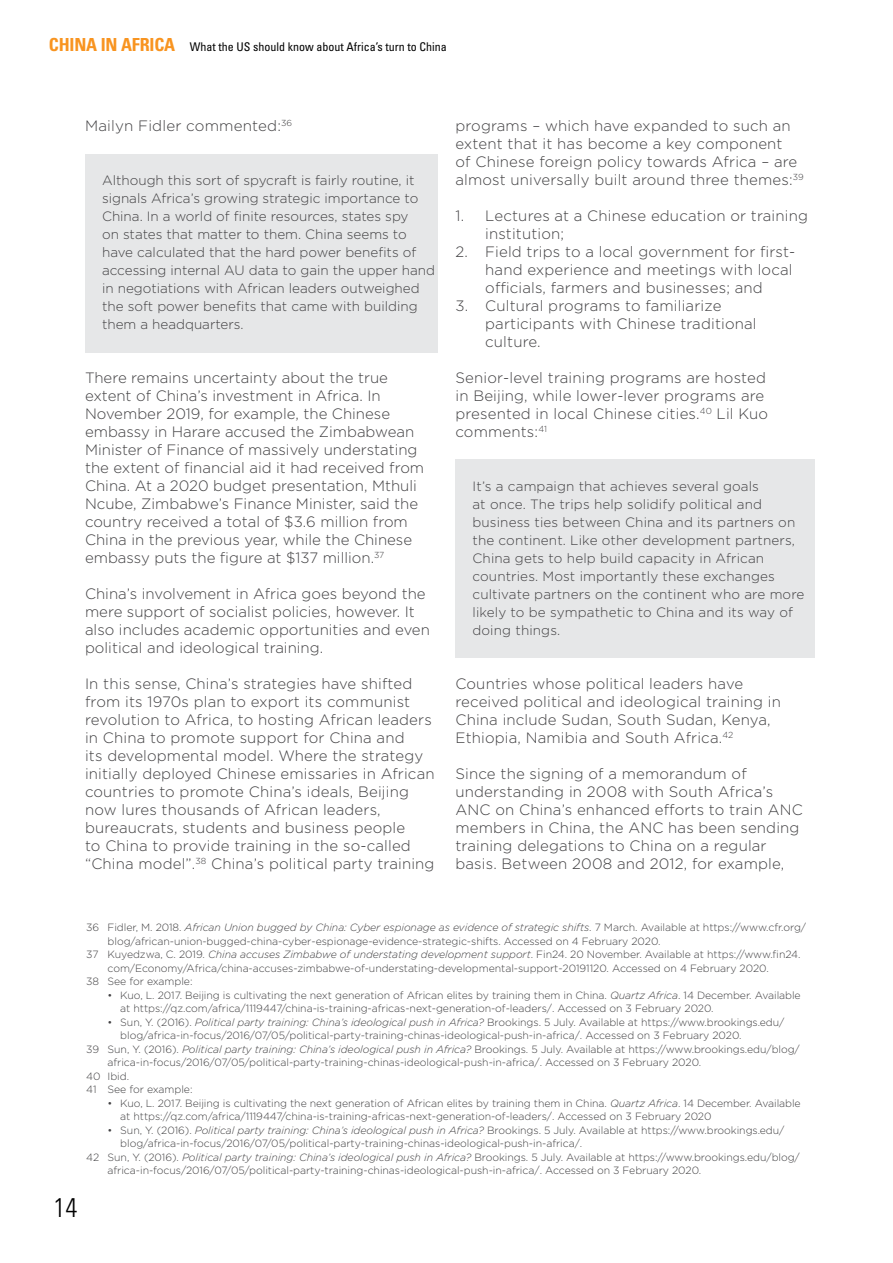
<style>
.page{position:relative;width:893px;height:1263px;background:#fff}
.page>*{position:absolute;margin:0;border:0;box-sizing:border-box;transform-origin:0 0}
.t1{font:300 condensed 27px "Univers LT Std";color:#000}
.t2{font:300 15px/18px "Gotham";letter-spacing:.01em;color:#414042}
.t3{font:300 13.5px/18px "Gotham";color:#414042}
.t4{font:condensed 12px "Univers LT Std";color:#000}
.t5{font:300 10.5px/13.5px "Gotham";letter-spacing:-.005em;color:#414042}
.t6{font:italic 300 10.5px "Gotham";letter-spacing:-.005em;color:#414042}
.s1{font-weight:700;font-size:18px;color:#f89420}
.s2{font-style:normal}
.s3{font-style:italic}
</style>
<div class="page">
<div style="left:455px;top:459px;width:360px;height:199px;background:#e6e7e8"></div>
<div style="left:85px;top:154px;width:352px;height:199px;background:#e6e7e8"></div>
<p class="t4" style="left:49px;top:39px;width:400px"><span class="s1">CHINA IN AFRICA</span> What the US should know about Africa’s turn to China</p>
<p class="t2" style="left:85px;top:116px;width:209px">Mailyn Fidler commented:<sup>36</sup></p>
<p class="t3" style="left:102px;top:171px;width:334px">Although this sort of spycraft is fairly routine, it signals Africa’s growing strategic importance to China. In a world of finite resources, states spy<br>on states that matter to them. China seems to have calculated that the hard power benefits of accessing internal AU data to gain the upper hand in negotiations with African leaders outweighed the soft power benefits that came with building them a headquarters.</p>
<p class="t2" style="left:85px;top:368px;width:341px">There remains uncertainty about the true extent of China’s investment in Africa. In November 2019, for example, the Chinese embassy in Harare accused the Zimbabwean Minister of Finance of massively understating the extent of financial aid it had received from China. At a 2020 budget presentation, Mthuli Ncube, Zimbabwe’s Finance Minister, said the country received a total of $3.6 million from China in the previous year, while the Chinese embassy puts the figure at $137 million.<sup>37</sup></p>
<p class="t2" style="left:85px;top:584px;width:346px">China’s involvement in Africa goes beyond the mere support of socialist policies, however. It also includes academic opportunities and even political and ideological training.</p>
<p class="t2" style="left:85px;top:674px;width:351px">In this sense, China’s strategies have shifted from its 1970s plan to export its communist revolution to Africa, to hosting African leaders in China to promote support for China and<br>its developmental model. Where the strategy initially deployed Chinese emissaries in African countries to promote China’s ideals, Beijing now lures thousands of African leaders, bureaucrats, students and business people<br>to China to provide training in the so-called “China model”.<sup>38</sup> China’s political party training</p>
<p class="t2" style="left:455px;top:116px;width:350px">programs – which have expanded to such an extent that it has become a key component<br>of Chinese foreign policy towards Africa – are almost universally built around three themes:<sup>39</sup></p>
<p class="t2" style="left:485px;top:206px;width:324px;text-indent:-30px">1. Lectures at a Chinese education or training institution;</p>
<p class="t2" style="left:485px;top:242px;width:312px;text-indent:-30px">2. Field trips to a local government for first&shy;hand experience and meetings with local officials, farmers and businesses; and</p>
<p class="t2" style="left:485px;top:296px;width:273px;text-indent:-30px">3. Cultural programs to familiarize participants with Chinese traditional culture.</p>
<p class="t2" style="left:455px;top:368px;width:314px">Senior-level training programs are hosted in Beijing, while lower-lever programs are presented in local Chinese cities.<sup>40</sup> Lil Kuo comments:<sup>41</sup></p>
<p class="t3" style="left:472px;top:477px;width:333px">It’s a campaign that achieves several goals<br>at once. The trips help solidify political and business ties between China and its partners on the continent. Like other development partners, China gets to help build capacity in African countries. Most importantly these exchanges cultivate partners on the continent who are more likely to be sympathetic to China and its way of doing things.</p>
<p class="t2" style="left:455px;top:674px;width:327px">Countries whose political leaders have received political and ideological training in China include Sudan, South Sudan, Kenya, Ethiopia, Namibia and South Africa.<sup>42</sup></p>
<p class="t2" style="left:455px;top:764px;width:349px">Since the signing of a memorandum of understanding in 2008 with South Africa’s ANC on China’s enhanced efforts to train ANC members in China, the ANC has been sending training delegations to China on a regular basis. Between 2008 and 2012, for example,</p>
<h1 class="t1" style="left:53px;top:1191px;width:25px">14</h1>
<p class="t6" style="left:86px;top:921px;width:721px"><span class="s2">36 Fidler, M. 2018.</span> African Union bugged by China: Cyber espionage as evidence of strategic shifts<span class="s2">. 7 March. Available at https://www.cfr.org/</span></p>
<p class="t5" style="left:108px;top:934px;width:554px">blog/african-union-bugged-china-cyber-espionage-evidence-strategic-shifts. Accessed on 4 February 2020.</p>
<p class="t5" style="left:86px;top:947px;width:716px">37 Kuyedzwa, C. 2019. <span class="s3">China accuses Zimbabwe of understating development support</span>. Fin24. 20 November. Available at https://www.fin24.</p>
<p class="t5" style="left:108px;top:961px;width:663px">com/Economy/Africa/china-accuses-zimbabwe-of-understating-developmental-support-20191120. Accessed on 4 February 2020.</p>
<p class="t5" style="left:86px;top:974px;width:108px">38 See for example:</p>
<p class="t5" style="left:120px;top:988px;width:682px;text-indent:-13px">• Kuo, L. 2017. Beijing is cultivating the next generation of African elites by training them in China. <span class="s3">Quartz Africa</span>. 14 December. Available at https://qz.com/africa/1119447/china-is-training-africas-next-generation-of-leaders/. Accessed on 3 February 2020.</p>
<p class="t5" style="left:108px;top:1015px;width:678px">• Sun, Y. (2016). <span class="s3">Political party training: China’s ideological push in Africa?</span> Brookings. 5 July. Available at https://www.brookings.edu/</p>
<p class="t5" style="left:120px;top:1028px;width:623px">blog/africa-in-focus/2016/07/05/political-party-training-chinas-ideological-push-in-africa/. Accessed on 3 February 2020.</p>
<p class="t5" style="left:86px;top:1042px;width:715px">39 Sun, Y. (2016). <span class="s3">Political party training: China’s ideological push in Africa?</span> Brookings. 5 July. Available at https://www.brookings.edu/blog/</p>
<p class="t5" style="left:108px;top:1055px;width:595px">africa-in-focus/2016/07/05/political-party-training-chinas-ideological-push-in-africa/. Accessed on 3 February 2020.</p>
<p class="t5" style="left:86px;top:1069px;width:44px">40 Ibid.</p>
<p class="t5" style="left:86px;top:1082px;width:108px">41 See for example:</p>
<p class="t5" style="left:120px;top:1096px;width:682px;text-indent:-13px">• Kuo, L. 2017. Beijing is cultivating the next generation of African elites by training them in China. <span class="s3">Quartz Africa</span>. 14 December. Available at https://qz.com/africa/1119447/china-is-training-africas-next-generation-of-leaders/. Accessed on 3 February 2020</p>
<p class="t5" style="left:108px;top:1123px;width:678px">• Sun, Y. (2016). <span class="s3">Political party training: China’s ideological push in Africa?</span> Brookings. 5 July. Available at https://www.brookings.edu/</p>
<p class="t5" style="left:120px;top:1136px;width:463px">blog/africa-in-focus/2016/07/05/political-party-training-chinas-ideological-push-in-africa/.</p>
<p class="t5" style="left:86px;top:1150px;width:715px">42 Sun, Y. (2016). <span class="s3">Political party training: China’s ideological push in Africa?</span> Brookings. 5 July. Available at https://www.brookings.edu/blog/</p>
<p class="t5" style="left:108px;top:1163px;width:595px">africa-in-focus/2016/07/05/political-party-training-chinas-ideological-push-in-africa/. Accessed on 3 February 2020.</p>
</div>
